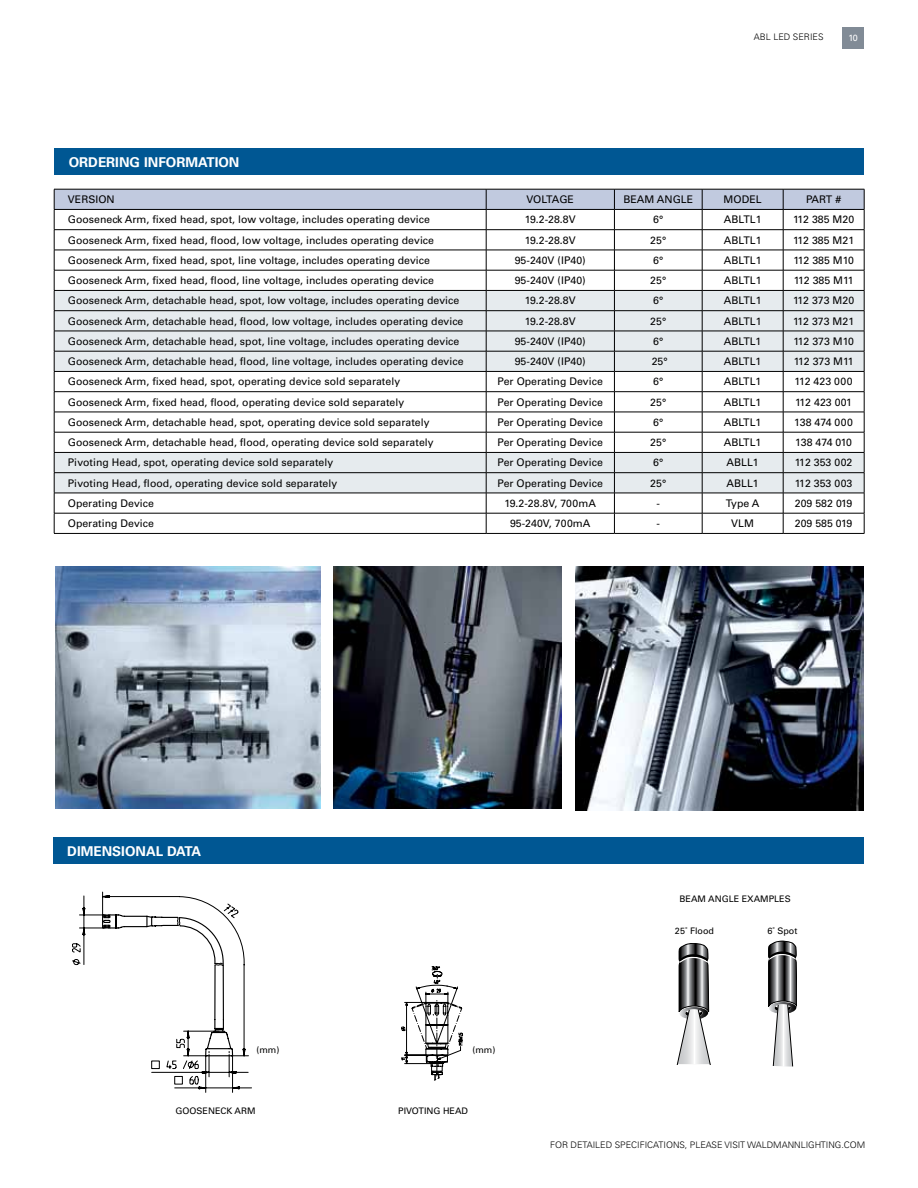
<style>
.page{position:relative;width:918px;height:1188px;background:#fff}
.page>*{position:absolute;margin:0;border:0;box-sizing:border-box;transform-origin:0 0}
.t1{font:700 13.5px "Univers";color:#fff}
.t2{font:10.5px "Univers";letter-spacing:.005em;color:#000}
.t3{font:10.5px "Univers";letter-spacing:-.03em;color:#000}
.t4{font:10.5px "Univers";letter-spacing:-.025em;color:#000}
.t5{font:300 9px "Univers LT Std";color:#000}
.t6{font:9px "Univers";color:#000}
.t7{font:9px "Univers LT Std";color:#000}
.t8{font:9px "Univers";color:#fff}
</style>
<div class="page">
<img style="left:55px;top:566px;width:266px;height:243px">
<div style="left:842px;top:27px;width:22px;height:22px;background:#818b96"></div>
<div style="left:55px;top:148px;width:809px;height:28px;background:#005793"></div>
<svg style="left:54px;top:189px;width:811px;height:344px"></svg>
<hr style="left:54px;top:533px;width:432px;height:1px;background:#000">
<hr style="left:486px;top:533px;width:128px;height:1px;background:#000">
<hr style="left:614px;top:533px;width:88px;height:1px;background:#000">
<hr style="left:702px;top:533px;width:81px;height:1px;background:#000">
<hr style="left:783px;top:533px;width:81px;height:1px;background:#000">
<svg style="left:677px;top:943px;width:34px;height:121px"></svg>
<svg style="left:768px;top:941px;width:29px;height:125px"></svg>
<svg style="left:72px;top:892px;width:180px;height:201px"></svg>
<svg style="left:401px;top:966px;width:62px;height:114px"></svg>
<img style="left:333px;top:566px;width:229px;height:243px">
<img style="left:576px;top:566px;width:288px;height:245px">
<div style="left:54px;top:837px;width:810px;height:27px;background:#005793"></div>
<p class="t1" style="left:69px;top:155px;width:172px">ORDERING INFORMATION</p>
<p class="t5" style="left:754px;top:32px;width:71px">ABL LED SERIES</p>
<p class="t8" style="left:848px;top:33px;width:11px">10</p>
<p class="t2" style="left:68px;top:193px;width:48px">VERSION</p>
<p class="t4" style="left:527px;top:193px;width:49px">VOLTAGE</p>
<p class="t2" style="left:623px;top:193px;width:71px">BEAM ANGLE</p>
<p class="t2" style="left:724px;top:193px;width:40px">MODEL</p>
<p class="t2" style="left:806px;top:193px;width:37px">PART #</p>
<p class="t2" style="left:68px;top:213px;width:364px">Gooseneck Arm, fixed head, spot, low voltage, includes operating device</p>
<p class="t2" style="left:525px;top:213px;width:53px">19.2-28.8V</p>
<p class="t2" style="left:653px;top:213px;width:12px">6°</p>
<p class="t2" style="left:724px;top:213px;width:39px">ABLTL1</p>
<p class="t2" style="left:793px;top:213px;width:63px">112 385 M20</p>
<p class="t2" style="left:68px;top:234px;width:368px">Gooseneck Arm, fixed head, flood, low voltage, includes operating device</p>
<p class="t2" style="left:525px;top:234px;width:53px">19.2-28.8V</p>
<p class="t2" style="left:650px;top:234px;width:17px">25°</p>
<p class="t2" style="left:724px;top:234px;width:39px">ABLTL1</p>
<p class="t2" style="left:793px;top:234px;width:63px">112 385 M21</p>
<p class="t2" style="left:68px;top:254px;width:364px">Gooseneck Arm, fixed head, spot, line voltage, includes operating device</p>
<p class="t2" style="left:515px;top:254px;width:73px">95-240V (IP40)</p>
<p class="t2" style="left:653px;top:254px;width:12px">6°</p>
<p class="t2" style="left:724px;top:254px;width:39px">ABLTL1</p>
<p class="t2" style="left:793px;top:254px;width:62px">112 385 M10</p>
<p class="t2" style="left:68px;top:274px;width:368px">Gooseneck Arm, fixed head, flood, line voltage, includes operating device</p>
<p class="t2" style="left:515px;top:274px;width:73px">95-240V (IP40)</p>
<p class="t2" style="left:650px;top:274px;width:17px">25°</p>
<p class="t2" style="left:724px;top:274px;width:39px">ABLTL1</p>
<p class="t2" style="left:794px;top:274px;width:61px">112 385 M11</p>
<p class="t2" style="left:68px;top:294px;width:393px">Gooseneck Arm, detachable head, spot, low voltage, includes operating device</p>
<p class="t2" style="left:525px;top:294px;width:53px">19.2-28.8V</p>
<p class="t2" style="left:653px;top:294px;width:12px">6°</p>
<p class="t2" style="left:724px;top:294px;width:39px">ABLTL1</p>
<p class="t2" style="left:793px;top:294px;width:63px">112 373 M20</p>
<p class="t2" style="left:68px;top:315px;width:397px">Gooseneck Arm, detachable head, flood, low voltage, includes operating device</p>
<p class="t2" style="left:525px;top:315px;width:53px">19.2-28.8V</p>
<p class="t2" style="left:650px;top:315px;width:17px">25°</p>
<p class="t2" style="left:724px;top:315px;width:39px">ABLTL1</p>
<p class="t2" style="left:793px;top:315px;width:63px">112 373 M21</p>
<p class="t2" style="left:68px;top:335px;width:393px">Gooseneck Arm, detachable head, spot, line voltage, includes operating device</p>
<p class="t2" style="left:515px;top:335px;width:73px">95-240V (IP40)</p>
<p class="t2" style="left:653px;top:335px;width:12px">6°</p>
<p class="t2" style="left:724px;top:335px;width:39px">ABLTL1</p>
<p class="t2" style="left:793px;top:335px;width:62px">112 373 M10</p>
<p class="t2" style="left:68px;top:355px;width:397px">Gooseneck Arm, detachable head, flood, line voltage, includes operating device</p>
<p class="t2" style="left:515px;top:355px;width:73px">95-240V (IP40)</p>
<p class="t2" style="left:652px;top:355px;width:17px">25°</p>
<p class="t2" style="left:724px;top:355px;width:39px">ABLTL1</p>
<p class="t2" style="left:794px;top:355px;width:61px">112 373 M11</p>
<p class="t2" style="left:68px;top:375px;width:334px">Gooseneck Arm, fixed head, spot, operating device sold separately</p>
<p class="t2" style="left:498px;top:375px;width:107px">Per Operating Device</p>
<p class="t2" style="left:653px;top:375px;width:12px">6°</p>
<p class="t2" style="left:724px;top:375px;width:39px">ABLTL1</p>
<p class="t2" style="left:795px;top:375px;width:59px">112 423 000</p>
<p class="t2" style="left:68px;top:396px;width:338px">Gooseneck Arm, fixed head, flood, operating device sold separately</p>
<p class="t2" style="left:498px;top:396px;width:107px">Per Operating Device</p>
<p class="t2" style="left:650px;top:396px;width:17px">25°</p>
<p class="t2" style="left:724px;top:396px;width:39px">ABLTL1</p>
<p class="t2" style="left:795px;top:396px;width:58px">112 423 001</p>
<p class="t2" style="left:68px;top:416px;width:363px">Gooseneck Arm, detachable head, spot, operating device sold separately</p>
<p class="t2" style="left:498px;top:416px;width:107px">Per Operating Device</p>
<p class="t2" style="left:653px;top:416px;width:12px">6°</p>
<p class="t2" style="left:724px;top:416px;width:39px">ABLTL1</p>
<p class="t2" style="left:794px;top:416px;width:60px">138 474 000</p>
<p class="t2" style="left:68px;top:436px;width:367px">Gooseneck Arm, detachable head, flood, operating device sold separately</p>
<p class="t2" style="left:498px;top:436px;width:107px">Per Operating Device</p>
<p class="t2" style="left:650px;top:436px;width:17px">25°</p>
<p class="t2" style="left:724px;top:436px;width:39px">ABLTL1</p>
<p class="t3" style="left:795px;top:436px;width:58px">138 474 010</p>
<p class="t2" style="left:68px;top:456px;width:267px">Pivoting Head, spot, operating device sold separately</p>
<p class="t2" style="left:498px;top:456px;width:107px">Per Operating Device</p>
<p class="t2" style="left:653px;top:456px;width:12px">6°</p>
<p class="t2" style="left:727px;top:456px;width:34px">ABLL1</p>
<p class="t2" style="left:795px;top:456px;width:59px">112 353 002</p>
<p class="t2" style="left:68px;top:477px;width:271px">Pivoting Head, flood, operating device sold separately</p>
<p class="t2" style="left:498px;top:477px;width:107px">Per Operating Device</p>
<p class="t2" style="left:650px;top:477px;width:17px">25°</p>
<p class="t2" style="left:727px;top:477px;width:34px">ABLL1</p>
<p class="t2" style="left:795px;top:477px;width:59px">112 353 003</p>
<p class="t2" style="left:68px;top:497px;width:88px">Operating Device</p>
<p class="t2" style="left:504px;top:497px;width:93px">19.2-28.8V, 700mA</p>
<p class="t2" style="left:657px;top:497px;width:5px">-</p>
<p class="t2" style="left:726px;top:497px;width:35px">Type A</p>
<p class="t2" style="left:795px;top:497px;width:59px">209 582 019</p>
<p class="t2" style="left:68px;top:517px;width:88px">Operating Device</p>
<p class="t2" style="left:510px;top:517px;width:82px">95-240V, 700mA</p>
<p class="t2" style="left:656px;top:517px;width:5px">-</p>
<p class="t2" style="left:731px;top:517px;width:24px">VLM</p>
<p class="t2" style="left:795px;top:517px;width:59px">209 585 019</p>
<p class="t1" style="left:67px;top:843px;width:135px">DIMENSIONAL DATA</p>
<p class="t6" style="left:256px;top:1045px;width:24px">(mm)</p>
<p class="t7" style="left:176px;top:1105px;width:82px">GOOSENECK ARM</p>
<p class="t6" style="left:472px;top:1045px;width:24px">(mm)</p>
<p class="t7" style="left:398px;top:1105px;width:71px">PIVOTING HEAD</p>
<p class="t6" style="left:680px;top:893px;width:113px">BEAM ANGLE EXAMPLES</p>
<p class="t6" style="left:675px;top:926px;width:41px">25˚ Flood</p>
<p class="t6" style="left:767px;top:926px;width:32px">6˚ Spot</p>
<p class="t5" style="left:550px;top:1139px;width:317px">FOR DETAILED SPECIFICATIONS, PLEASE VISIT WALDMANNLIGHTING.COM</p>
</div>
